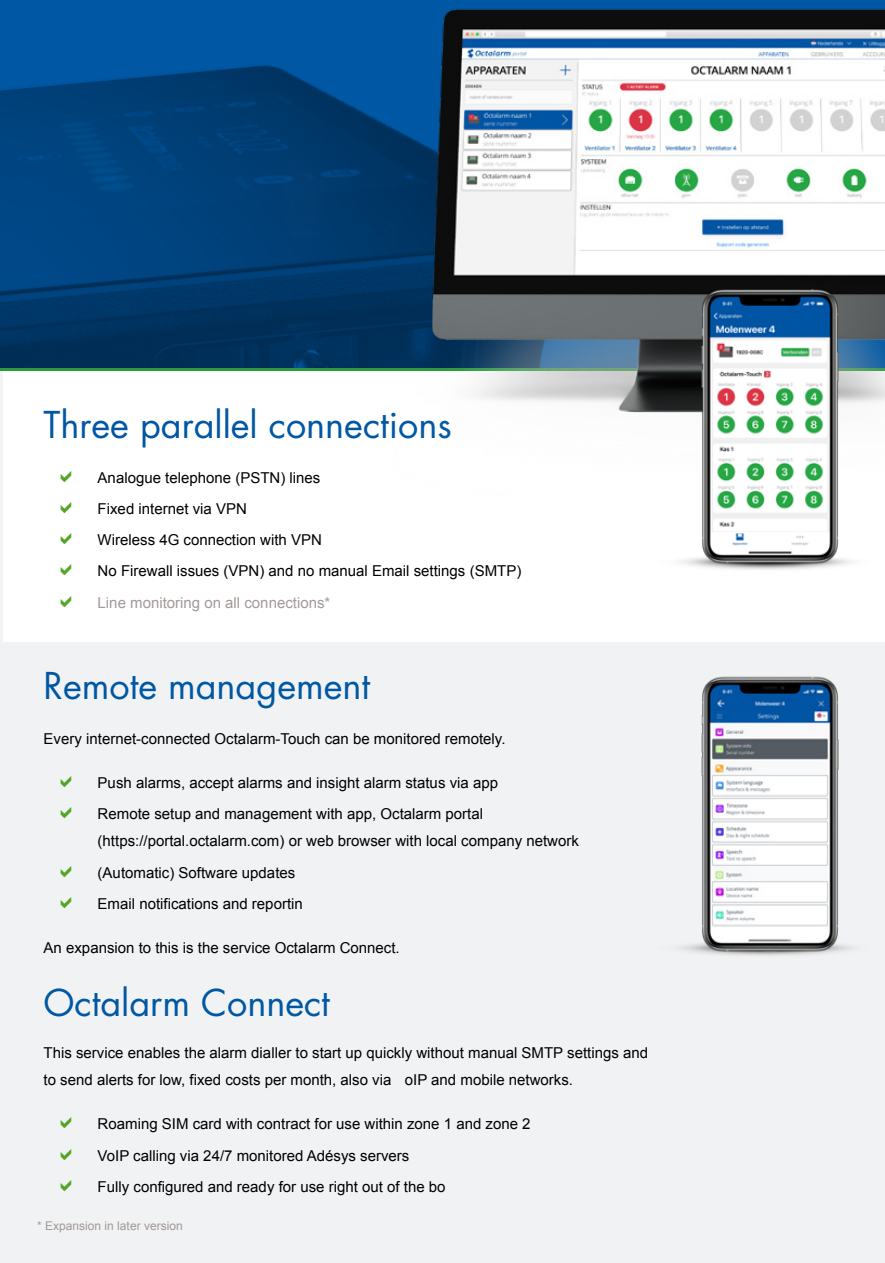
<style>
.page{position:relative;width:885px;height:1263px;background:#fff}
.page>*{position:absolute;margin:0;border:0;box-sizing:border-box;transform-origin:0 0}
.t1{font:36px "Futura Std";color:#0057a3}
.t2{font:15px/31.2px "Arial";color:#000}
.t3{font:15px "Arial";color:#a19a98}
.t4{font:12px "Arial";color:#a19a98}
</style>
<div class="page">
<hr style="left:0;top:110px;width:2px;height:675px;background:#f2f3f4">
<img style="left:0;top:0;width:276px;height:368px">
<div style="left:0;top:642px;width:884px;height:621px;background:#f1f2f3"></div>
<hr style="left:0;top:368px;width:884px;height:3px;background:#2b9b3e">
<img style="left:276px;top:0;width:608px;height:413px">
<img style="left:687px;top:281px;width:165px;height:288px">
<img style="left:680px;top:946px;width:7px;height:5px">
<img style="left:687px;top:676px;width:165px;height:280px">
<h1 class="t1" style="left:44px;top:402px;width:409px">Three parallel connections</h1>
<p class="t2" style="left:98px;top:462px;width:425px">Analogue telephone (PSTN) lines<br>Fixed internet via VPN<br>Wireless 4G connection with VPN<br>No Firewall issues (VPN) and no manual Email settings (SMTP)</p>
<p class="t3" style="left:98px;top:592px;width:234px">Line monitoring on all connections*</p>
<h1 class="t1" style="left:44px;top:663px;width:328px">Remote management</h1>
<p class="t2" style="left:44px;top:723px;width:463px">Every internet-connected Octalarm-Touch can be monitored remotely.</p>
<p class="t2" style="left:98px;top:767px;width:402px">Push alarms, accept alarms and insight alarm status via app<br>Remote setup and management with app, Octalarm portal</p>
<p class="t2" style="left:98px;top:825px;width:482px">(https://portal.octalarm.com) or web browser with local company network (Automatic) Software updates<br>Email notifications and reportin</p>
<p class="t2" style="left:44px;top:932px;width:357px">An expansion to this is the service Octalarm Connect.</p>
<h1 class="t1" style="left:44px;top:980px;width:288px">Octalarm Connect</h1>
<p class="t2" style="left:44px;top:1039px;width:606px;line-height:27px">This service enables the alarm dialler to start up quickly without manual SMTP settings and to send alerts for low, fixed costs per month, also via oIP and mobile networks.</p>
<p class="t2" style="left:98px;top:1108px;width:434px">Roaming SIM card with contract for use within zone 1 and zone 2<br>VoIP calling via 24/7 monitored Adésys servers<br>Fully configured and ready for use right out of the bo</p>
<p class="t4" style="left:37px;top:1218px;width:147px">* Expansion in later version</p>
</div>
